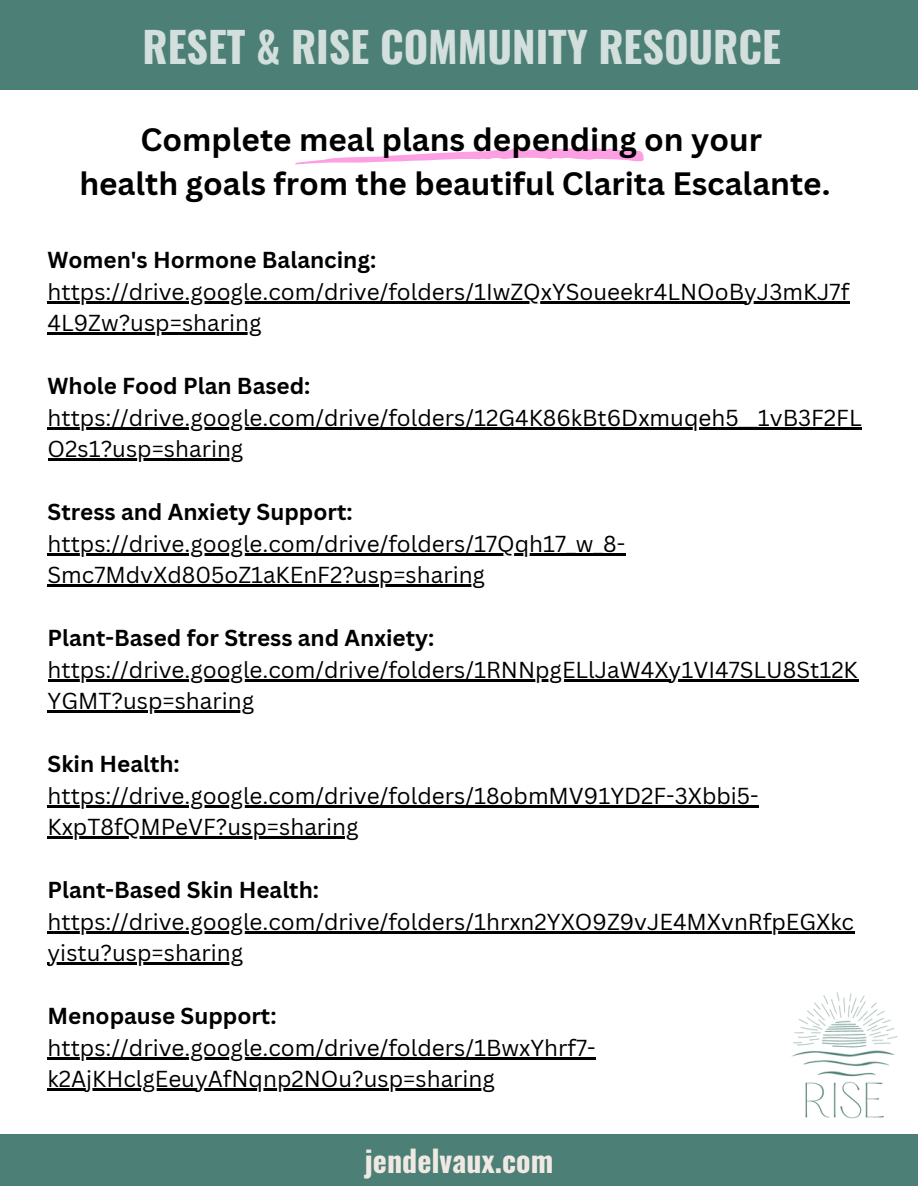
<style>
.page{position:relative;width:918px;height:1188px;background:#fff}
.page>*{position:absolute;margin:0;border:0;box-sizing:border-box;transform-origin:0 0}
.t1{font:700 42px "Oswald";color:#d2dfdc}
.t2{font:700 31.5px "Canva Sans";color:#000}
.t3{font:700 30px "Oswald";color:#f0e9e3}
.t4{font:22.5px/31.5px "Canva Sans";color:#000}
.t5{font:700 22.5px "Canva Sans";color:#000}
.s1{font-weight:700}
</style>
<div class="page">
<div style="left:0;top:0;width:918px;height:90px;background:#4c7f75"></div>
<img style="left:791px;top:992px;width:107px;height:127px">
<div style="left:0;top:1134px;width:918px;height:52px;background:#4c7f75"></div>
<svg style="left:295px;top:148px;width:349px;height:17px"></svg>
<hr style="left:48px;top:301px;width:802px;height:2px;background:#000">
<hr style="left:48px;top:333px;width:214px;height:2px;background:#000">
<hr style="left:48px;top:427px;width:814px;height:2px;background:#000">
<hr style="left:48px;top:459px;width:196px;height:2px;background:#000">
<hr style="left:48px;top:553px;width:578px;height:2px;background:#000">
<hr style="left:48px;top:585px;width:437px;height:2px;background:#000">
<hr style="left:48px;top:679px;width:810px;height:2px;background:#000">
<hr style="left:48px;top:711px;width:206px;height:2px;background:#000">
<hr style="left:48px;top:805px;width:711px;height:2px;background:#000">
<hr style="left:48px;top:837px;width:311px;height:2px;background:#000">
<hr style="left:48px;top:931px;width:807px;height:2px;background:#000">
<hr style="left:48px;top:963px;width:195px;height:2px;background:#000">
<hr style="left:48px;top:1057px;width:548px;height:2px;background:#000">
<hr style="left:48px;top:1089px;width:447px;height:2px;background:#000">
<p class="t1" style="left:143px;top:14px;width:640px">RESET &amp; RISE COMMUNITY RESOURCE</p>
<p class="t2" style="left:141px;top:118px;width:623px">Complete meal plans depending on your</p>
<p class="t2" style="left:79px;top:161px;width:752px">health goals from the beautiful Clarita Escalante.</p>
<p class="t4" style="left:48px;top:244px;width:803px"><span class="s1">Women's Hormone Balancing: </span>https://drive.google.com/drive/folders/1IwZQxYSoueekr4LNOoByJ3mKJ7f<br>4L9Zw?usp=sharing</p>
<p class="t4" style="left:48px;top:370px;width:816px"><span class="s1">Whole Food Plan Based: </span>https://drive.google.com/drive/folders/12G4K86kBt6Dxmuqeh5__1vB3F2FL<br>O2s1?usp=sharing</p>
<p class="t4" style="left:48px;top:496px;width:579px"><span class="s1">Stress and Anxiety Support: </span>https://drive.google.com/drive/folders/17Qqh17_w_8-<br>Smc7MdvXd805oZ1aKEnF2?usp=sharing</p>
<p class="t4" style="left:48px;top:622px;width:812px"><span class="s1">Plant-Based for Stress and Anxiety: </span>https://drive.google.com/drive/folders/1RNNpgELlJaW4Xy1VI47SLU8St12K<br>YGMT?usp=sharing</p>
<p class="t5" style="left:48px;top:748px;width:134px">Skin Health:</p>
<p class="t4" style="left:48px;top:779px;width:713px">https://drive.google.com/drive/folders/18obmMV91YD2F-3Xbbi5-<br>KxpT8fQMPeVF?usp=sharing</p>
<p class="t4" style="left:48px;top:874px;width:808px"><span class="s1">Plant-Based Skin Health: </span>https://drive.google.com/drive/folders/1hrxn2YXO9Z9vJE4MXvnRfpEGXkc yistu?usp=sharing</p>
<p class="t5" style="left:48px;top:1000px;width:231px">Menopause Support:</p>
<p class="t4" style="left:48px;top:1031px;width:550px">https://drive.google.com/drive/folders/1BwxYhrf7- k2AjKHclgEeuyAfNqnp2NOu?usp=sharing</p>
<p class="t3" style="left:365px;top:1137px;width:190px">jendelvaux.com</p>
</div>
